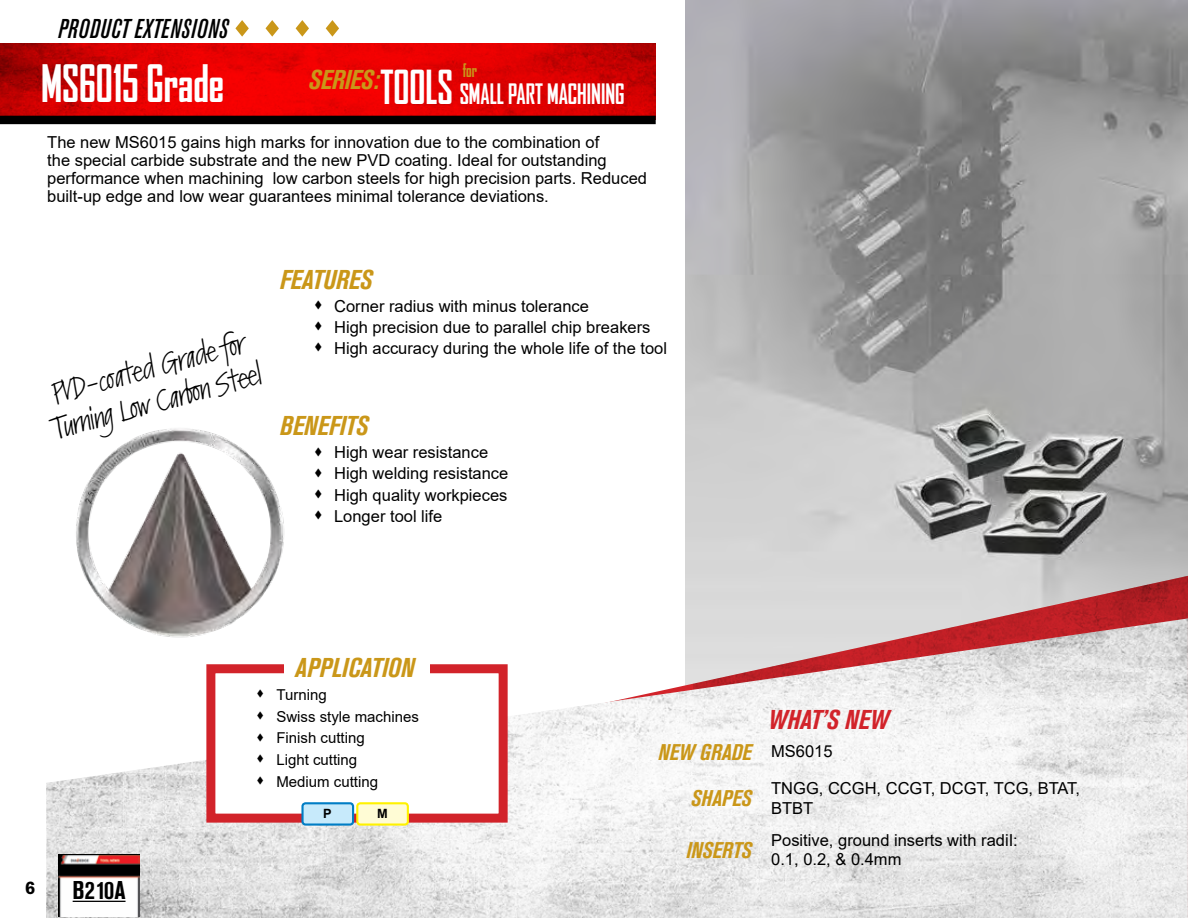
<style>
.page{position:relative;width:1188px;height:918px;background:#fff}
.page>*{position:absolute;margin:0;border:0;box-sizing:border-box;transform-origin:0 0}
.t1{font:700 condensed 49.5px "Agency FB";color:#fff}
.t2{font:28.5px/34.2px "Kremlin Pro";color:#000;text-align:center}
.t3{font:italic 700 condensed 27px "Akzidenz Grotesk Std";color:#ca9719}
.t4{font:700 condensed 27px "Agency FB";color:#fff}
.t5{font:italic 500 condensed 27px "Akzidenz Grotesk Std";letter-spacing:.02em;color:#000}
.t6{font:italic 700 condensed 27px "Akzidenz Grotesk Std";color:#d2232a}
.t7{font:700 condensed 25.5px "Akzidenz Grotesk Std";color:#000}
.t8{font:italic 700 condensed 22.5px/46.5px "Akzidenz Grotesk Std";color:#ca9719}
.t9{font:700 condensed 18px "Agency FB";color:#ca9719}
.t10{font:700 18px "Akzidenz Grotesk Std";color:#000}
.t11{font:16.5px/21px "Arial";color:#000}
.t12{font:15px/21.8px "Arial";color:#000}
.t13{font:700 12.75px "Arial";color:#000}
.s1{font-size:45px}
.s2{font-family:"Arial";font-weight:400;font-style:normal;font-stretch:normal;font-size:16.5px;color:#000}
</style>
<div class="page">
<img style="left:0;top:44px;width:656px;height:72px">
<div style="left:0;top:116px;width:656px;height:8px;background:#000"></div>
<svg style="left:296px;top:20px;width:13px;height:17px"></svg>
<svg style="left:266px;top:20px;width:13px;height:17px"></svg>
<svg style="left:235px;top:20px;width:14px;height:17px"></svg>
<svg style="left:326px;top:20px;width:13px;height:17px"></svg>
<img style="left:686px;top:0;width:502px;height:576px">
<img style="left:693px;top:576px;width:495px;height:42px">
<img style="left:46px;top:618px;width:1142px;height:300px">
<div style="left:206px;top:664px;width:302px;height:159px;background:#fff;border:9px solid #d2232a"></div>
<div style="left:284px;top:654px;width:146px;height:31px;background:#fff"></div>
<div style="left:303px;top:803px;width:50px;height:22px;background:#c7eafb;border-radius:3px"></div>
<div style="left:301px;top:802px;width:53px;height:24px;border:2px solid #007dc5;border-radius:3px"></div>
<div style="left:357px;top:803px;width:51px;height:22px;background:#fffcd5;border-radius:3px"></div>
<div style="left:356px;top:802px;width:53px;height:24px;border:2px solid #fff200;border-radius:3px"></div>
<img style="left:62px;top:428px;width:232px;height:217px">
<img style="left:58px;top:854px;width:82px;height:62px">
<hr style="left:73px;top:901px;width:53px;height:1px;background:#000">
<svg style="left:121px;top:802px;width:6px;height:8px"></svg>
<svg style="left:121px;top:823px;width:6px;height:9px"></svg>
<svg style="left:121px;top:860px;width:6px;height:8px"></svg>
<h3 class="t5" style="left:58px;top:13px;width:171px">PRODUCT EXTENSIONS</h3>
<h1 class="t1" style="left:41px;top:54px;width:185px">MS6015 Grade</h1>
<p class="t9" style="left:463px;top:59px;width:16px">for</p>
<h3 class="t4" style="left:380px;top:78px;width:246px"><span class="s1">TOOLS</span> SMALL PART MACHINING</h3>
<h3 class="t3" style="left:309px;top:64px;width:72px">SERIES:</h3>
<p class="t11" style="left:47px;top:133px;width:601px;line-height:18px">The new MS6015 gains high marks for innovation due to the combination of<br>the special carbide substrate and the new PVD coating. Ideal for outstanding performance when machining low carbon steels for high precision parts. Reduced built-up edge and low wear guarantees minimal tolerance deviations.</p>
<h2 class="t2" style="left:41px;top:380px;width:217px;rotate:-15deg">PVD-coated Grade for<br>Turning Low Carbon Steel</h2>
<h3 class="t3" style="left:280px;top:264px;width:94px">FEATURES</h3>
<p class="t11" style="left:334px;top:296px;width:334px">Corner radius with minus tolerance<br>High precision due to parallel chip breakers<br>High accuracy during the whole life of the tool</p>
<h3 class="t3" style="left:280px;top:410px;width:90px">BENEFITS</h3>
<p class="t11" style="left:334px;top:442px;width:176px">High wear resistance<br>High welding resistance<br>High quality workpieces<br>Longer tool life</p>
<p class="t10" style="left:25px;top:877px;width:12px">6</p>
<h3 class="t7" style="left:73px;top:875px;width:54px">B210A</h3>
<h3 class="t3" style="left:296px;top:653px;width:121px">APPLICATION</h3>
<p class="t12" style="left:276px;top:684px;width:144px">Turning<br>Swiss style machines<br>Finish cutting<br>Light cutting<br>Medium cutting</p>
<p class="t13" style="left:323px;top:804px;width:10px">P</p>
<p class="t13" style="left:377px;top:804px;width:12px">M</p>
<h3 class="t6" style="left:768px;top:704px;width:122px">WHAT’S NEW</h3>
<h3 class="t8" style="left:692px;top:729px;width:143px;text-indent:-33px">NEW GRADE <span class="s2">MS6015<br></span>SHAPES</h3>
<p class="t11" style="left:771px;top:778px;width:310px;line-height:19.8px">TNGG, CCGH, CCGT, DCGT, TCG, BTAT,<br>BTBT</p>
<h3 class="t8" style="left:686px;top:827px;width:67px">INSERTS</h3>
<p class="t11" style="left:771px;top:830px;width:248px;line-height:19.8px">Positive, ground inserts with radiI:<br>0.1, 0.2, &amp; 0.4mm</p>
</div>
